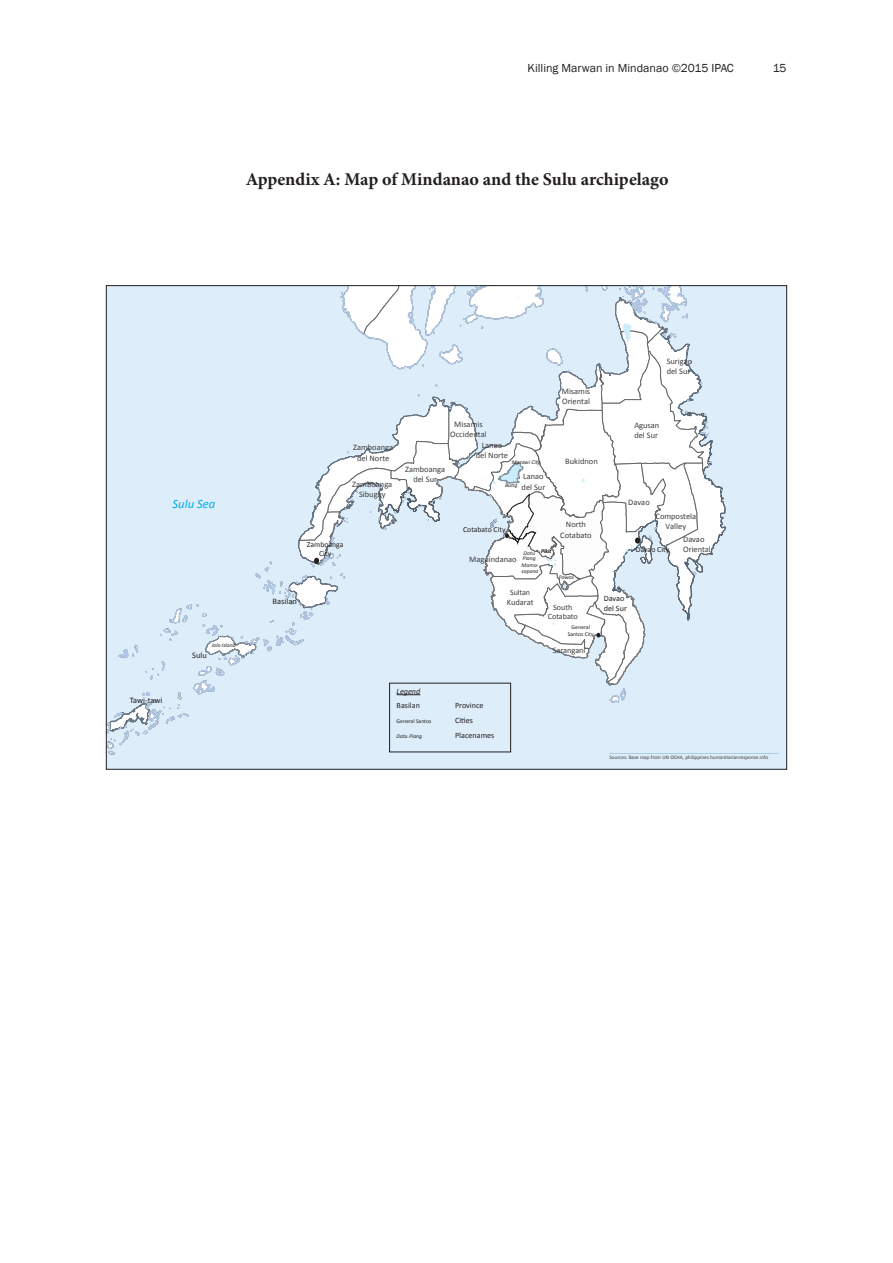
<style>
.page{position:relative;width:893px;height:1263px;background:#fff}
.page>*{position:absolute;margin:0;border:0;box-sizing:border-box;transform-origin:0 0}
.t1{font:700 18px "Minion Pro";color:#231f20}
.t2{font:italic 12.6px "Calibri";color:#00aeef}
.t3{font:12px "Franklin Gothic";color:#231f20}
.t4{font:8.4px/10.1px "Calibri";color:#3e3e3f;text-align:center}
.t5{font:8.4px "Calibri";color:#231f20}
.t6{font:8.1px/9.8px "Calibri";color:#231f20}
.t7{font:8.1px/9.8px "Calibri";letter-spacing:-.005em;color:#3e3e3f;text-align:center}
.t8{font:7.65px/9.1px "Calibri";color:#231f20;text-align:center}
.t9{font:italic 5.7px/4.8px "Calibri";color:#231f20}
.t10{font:5.7px/6.8px "Calibri";color:#231f20;text-align:center}
.t11{font:5.25px "Calibri";color:#3e3e3f}
.s1{font-style:italic}
</style>
<div class="page">
<div style="left:106px;top:286px;width:681px;height:483px;background:#ddedf9"></div>
<svg style="left:108px;top:287px;width:618px;height:467px"></svg>
<div style="left:389px;top:683px;width:122px;height:69px;border:1px solid #231f20"></div>
<h3 class="t3" style="left:528px;top:61px;width:208px">Killing Marwan in Mindanao ©2015 IPAC</h3>
<h3 class="t3" style="left:773px;top:61px;width:15px">15</h3>
<p class="t1" style="left:246px;top:166px;width:424px">Appendix A: Map of Mindanao and the Sulu archipelago</p>
<p class="t2" style="left:173px;top:495px;width:44px">Sulu Sea</p>
<p class="t5" style="left:130px;top:695px;width:34px">Tawi-tawi</p>
<p class="t9" style="left:212px;top:643px;width:25px">Jolo Island</p>
<p class="t5" style="left:192px;top:649px;width:16px">Sulu</p>
<p class="t4" style="left:353px;top:443px;width:42px">Zamboanga del Norte</p>
<p class="t4" style="left:352px;top:479px;width:42px">Zamboanga<br>Sibugay</p>
<p class="t8" style="left:307px;top:540px;width:38px">Zamboanga<br>City</p>
<p class="t5" style="left:273px;top:596px;width:26px">Basilan</p>
<p class="t4" style="left:450px;top:419px;width:38px">Misamis<br>Occidental</p>
<p class="t4" style="left:405px;top:464px;width:42px">Zamboanga del Sur</p>
<p class="t4" style="left:476px;top:440px;width:34px">Lanao del Norte</p>
<p class="t9" style="left:512px;top:460px;width:30px">Marawi City</p>
<p class="t4" style="left:522px;top:472px;width:25px;text-align:left">Lanao del Sur</p>
<p class="t9" style="left:505px;top:483px;width:14px">Butig</p>
<p class="t4" style="left:562px;top:386px;width:30px;text-align:left">Misamis<br>Oriental</p>
<p class="t4" style="left:565px;top:457px;width:34px">Bukidnon</p>
<p class="t4" style="left:667px;top:356px;width:27px;text-align:left">Surigao del Sur</p>
<p class="t4" style="left:634px;top:420px;width:27px;text-align:left">Agusan del Sur</p>
<p class="t4" style="left:628px;top:497px;width:23px">Davao</p>
<p class="t8" style="left:463px;top:525px;width:44px">Cotabato City</p>
<p class="t4" style="left:560px;top:520px;width:33px">North<br>Cotabato</p>
<p class="t9" style="left:541px;top:548px;width:12px">Pikit</p>
<p class="t9" style="left:523px;top:550px;width:15px">Datu<br>Piang</p>
<p class="t4" style="left:469px;top:555px;width:49px">Maguindanao</p>
<p class="t7" style="left:510px;top:587px;width:22px">Sultan</p>
<p class="t4" style="left:507px;top:597px;width:28px">Kudarat</p>
<p class="t9" style="left:522px;top:562px;width:19px;line-height:5.7px">Mama&shy;sapano</p>
<p class="t9" style="left:559px;top:575px;width:17px">Pawas</p>
<p class="t7" style="left:548px;top:602px;width:32px">South<br>Cotabato</p>
<p class="t10" style="left:568px;top:624px;width:27px">General<br>Santos City</p>
<p class="t4" style="left:553px;top:645px;width:34px">Sarangani</p>
<p class="t4" style="left:655px;top:511px;width:42px">Compostela<br>Valley</p>
<p class="t8" style="left:636px;top:545px;width:35px">Davao City</p>
<p class="t4" style="left:683px;top:534px;width:29px;text-align:left">Davao<br>Oriental</p>
<p class="t6" style="left:604px;top:594px;width:25px">Davao del Sur</p>
<p class="t6" style="left:397px;top:684px;width:25px;line-height:14.5px"><span class="s1">Legend<br></span>Basilan</p>
<p class="t6" style="left:455px;top:701px;width:30px">Province</p>
<p class="t10" style="left:397px;top:718px;width:36px">General Santos</p>
<p class="t6" style="left:455px;top:715px;width:19px">Cities</p>
<p class="t9" style="left:397px;top:733px;width:27px">Datu Piang</p>
<p class="t6" style="left:455px;top:730px;width:41px">Placenames</p>
<p class="t11" style="left:609px;top:754px;width:160px">Sources: Base map from UN OCHA, philippines.humanitarianresponse.info</p>
</div>
